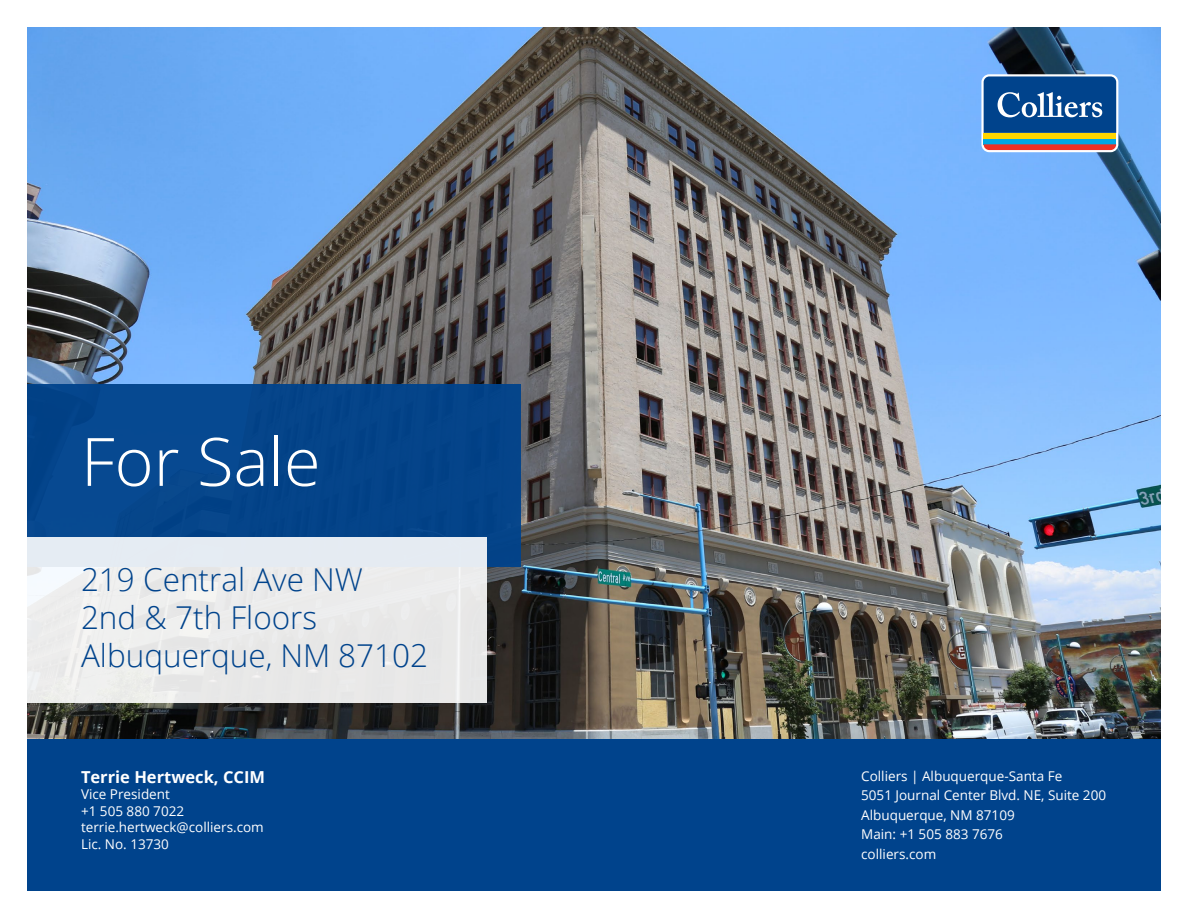
<style>
.page{position:relative;width:1188px;height:918px;background:#fff}
.page>*{position:absolute;margin:0;border:0;box-sizing:border-box;transform-origin:0 0}
.t1{font:300 66.75px "Open Sans";color:#fff}
.t2{font:300 31.5px/37.8px "Open Sans";color:#00438c}
.t3{font:700 16.5px "Open Sans";color:#fff}
.t4{font:13.5px/19.5px "Open Sans";color:#fff}
</style>
<div class="page">
<img style="left:27px;top:27px;width:1134px;height:713px">
<svg style="left:981px;top:74px;width:137px;height:78px"></svg>
<div style="left:984px;top:139px;width:132px;height:5px;background:#00a8e4"></div>
<div style="left:984px;top:133px;width:132px;height:6px;background:#ffd600"></div>
<svg style="left:984px;top:144px;width:132px;height:6px"></svg>
<svg style="left:984px;top:76px;width:132px;height:57px;background:#1e5999"></svg>
<div style="left:27px;top:740px;width:1134px;height:151px;background:#00438c"></div>
<div style="left:27px;top:385px;width:494px;height:182px;background:#00438c"></div>
<div style="left:27px;top:538px;width:459px;height:165px;background:#e9ebec"></div>
<h1 class="t1" style="left:81px;top:416px;width:241px">For Sale</h1>
<h2 class="t2" style="left:81px;top:560px;width:349px">219 Central Ave NW<br>2nd &amp; 7th Floors<br>Albuquerque, NM 87102</h2>
<p class="t3" style="left:81px;top:765px;width:186px">Terrie Hertweck, CCIM</p>
<p class="t4" style="left:81px;top:786px;width:184px;line-height:16.5px">Vice President<br>+1 505 880 7022 terrie.hertweck@colliers.com<br>Lic. No. 13730</p>
<p class="t4" style="left:861px;top:766px;width:246px">Colliers | Albuquerque-Santa Fe<br>5051 Journal Center Blvd. NE, Suite 200<br>Albuquerque, NM 87109<br>Main: +1 505 883 7676<br>colliers.com</p>
</div>
